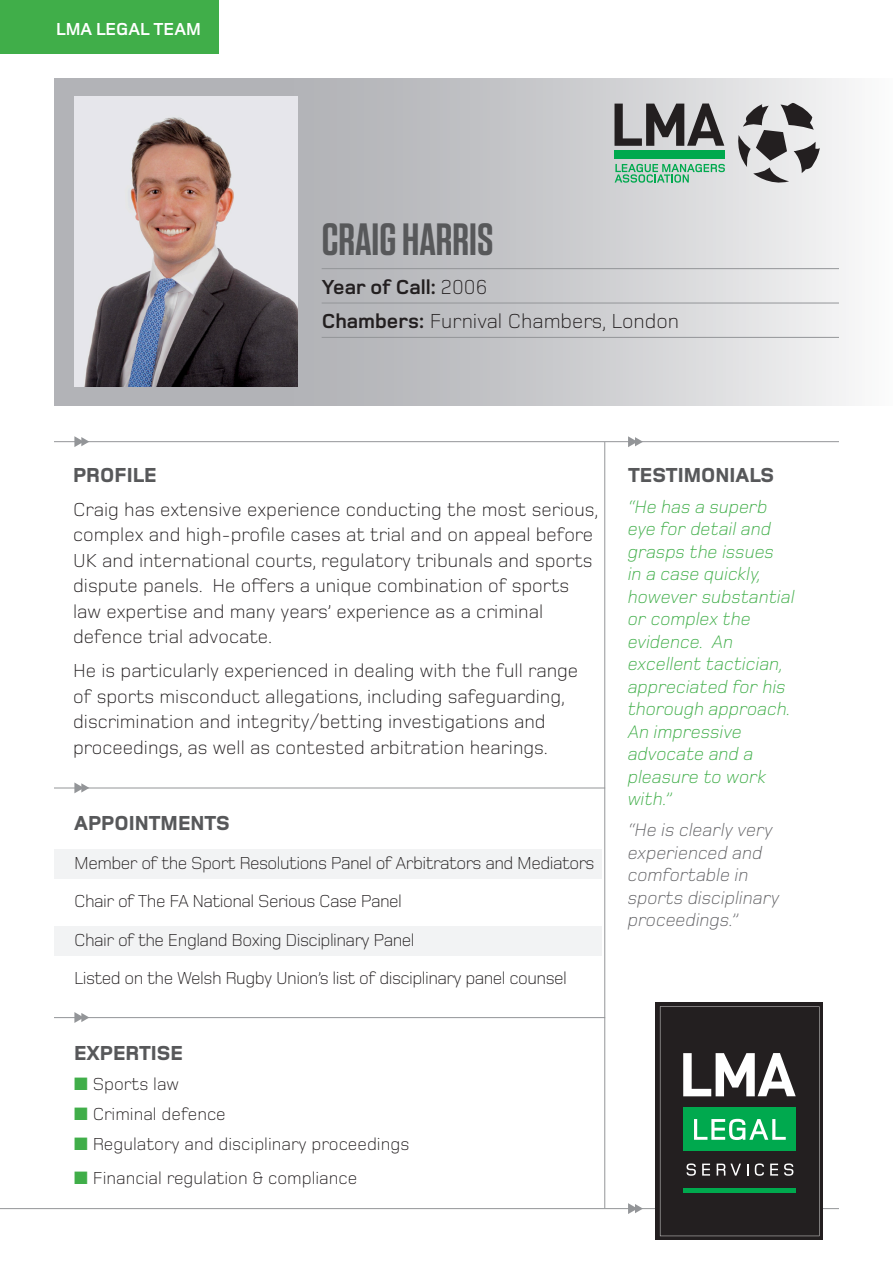
<style>
.page{position:relative;width:893px;height:1263px;background:#fff}
.page>*{position:absolute;margin:0;border:0;box-sizing:border-box;transform-origin:0 0}
.t1{font:600 45.15px "Tungsten";color:#57585a}
.t2{font:800 21px "Foundry Monoline";color:#57585a}
.t3{font:300 21px "Foundry Monoline";color:#231f20}
.t4{font:700 21px "Foundry Monoline";color:#231f20}
.t5{font:300 19.5px/25.5px "Foundry Monoline";color:#231f20}
.t6{font:18.75px/22.5px "Foundry Monoline Lgt Ita";color:#40ae49}
.t7{font:18.75px/22.5px "Foundry Monoline Lgt Ita";color:#636366}
.t8{font:300 18px "Foundry Monoline";letter-spacing:-.03em;color:#231f20}
.t9{font:300 18px "Foundry Monoline";color:#231f20}
.t10{font:700 18px "Foundry Monoline";color:#fff}
.s1{font-weight:300}
.s2{font-weight:700}
.s3{color:#40ae49}
</style>
<div class="page">
<svg style="left:54px;top:78px;width:795px;height:328px;background:#c9cacd"></svg>
<div style="left:54px;top:849px;width:547px;height:30px;background:#f2f3f4"></div>
<div style="left:54px;top:926px;width:547px;height:29px;background:#f2f3f4"></div>
<svg style="left:614px;top:104px;width:110px;height:42px;background:#807e80"></svg>
<svg style="left:615px;top:164px;width:110px;height:19px;background:#93c9ad"></svg>
<div style="left:614px;top:151px;width:111px;height:8px;background:#00a94e"></div>
<svg style="left:735px;top:103px;width:85px;height:80px;background:#a8a7a8"></svg>
<hr style="left:604px;top:442px;width:1px;height:766px;background:#939598">
<hr style="left:54px;top:788px;width:551px;height:1px;background:#939598">
<hr style="left:54px;top:1017px;width:551px;height:1px;background:#939598">
<hr style="left:54px;top:441px;width:785px;height:1px;background:#939598">
<hr style="left:322px;top:303px;width:517px;height:1px;background:#939598">
<hr style="left:322px;top:268px;width:517px;height:1px;background:#939598">
<hr style="left:322px;top:337px;width:517px;height:1px;background:#939598">
<hr style="left:0;top:1208px;width:839px;height:1px;background:#939598">
<svg style="left:656px;top:1002px;width:167px;height:238px;background:#2c2829"></svg>
<svg style="left:660px;top:1006px;width:159px;height:230px;background:#35493d"></svg>
<img style="left:74px;top:97px;width:223px;height:290px">
<svg style="left:74px;top:436px;width:15px;height:11px"></svg>
<svg style="left:74px;top:782px;width:15px;height:11px"></svg>
<svg style="left:74px;top:1012px;width:15px;height:11px"></svg>
<svg style="left:628px;top:436px;width:15px;height:11px"></svg>
<svg style="left:628px;top:1203px;width:15px;height:11px"></svg>
<div style="left:0;top:0;width:219px;height:53px;background:#40ae49"></div>
<p class="t10" style="left:56px;top:20px;width:146px">LMA LEGAL TEAM</p>
<p class="t1" style="left:322px;top:215px;width:173px">CRAIG HARRIS</p>
<p class="t4" style="left:322px;top:276px;width:167px">Year of Call: <span class="s1">2006</span></p>
<p class="t3" style="left:322px;top:310px;width:359px"><span class="s2">Chambers:</span> Furnival Chambers, London</p>
<p class="t2" style="left:73px;top:463px;width:85px">PROFILE</p>
<p class="t5" style="left:73px;top:496px;width:527px">Craig has extensive experience conducting the most serious, complex and high-profile cases at trial and on appeal before UK and international courts, regulatory tribunals and sports dispute panels. He offers a unique combination of sports law expertise and many years’ experience as a criminal defence trial advocate.</p>
<p class="t5" style="left:73px;top:658px;width:507px">He is particularly experienced in dealing with the full range of sports misconduct allegations, including safeguarding, discrimination and integrity/betting investigations and proceedings, as well as contested arbitration hearings.</p>
<p class="t2" style="left:74px;top:812px;width:157px">APPOINTMENTS</p>
<p class="t8" style="left:74px;top:853px;width:522px">Member of the Sport Resolutions Panel of Arbitrators and Mediators</p>
<p class="t8" style="left:74px;top:892px;width:329px">Chair of The FA National Serious Case Panel</p>
<p class="t8" style="left:74px;top:930px;width:342px">Chair of the England Boxing Disciplinary Panel</p>
<p class="t8" style="left:74px;top:969px;width:494px">Listed on the Welsh Rugby Union’s list of disciplinary panel counsel</p>
<p class="t2" style="left:74px;top:1042px;width:110px">EXPERTISE</p>
<p class="t9" style="left:74px;top:1074px;width:106px"><span class="s3">■</span> Sports law</p>
<p class="t9" style="left:74px;top:1104px;width:153px"><span class="s3">■</span> Criminal defence</p>
<p class="t9" style="left:74px;top:1134px;width:337px"><span class="s3">■</span> Regulatory and disciplinary proceedings</p>
<p class="t9" style="left:74px;top:1168px;width:285px"><span class="s3">■</span> Financial regulation &amp; compliance</p>
<p class="t2" style="left:628px;top:463px;width:148px">TESTIMONIALS</p>
<p class="t6" style="left:628px;top:495px;width:168px">“He has a superb eye for detail and grasps the issues<br>in a case quickly, however substantial or complex the evidence. An excellent tactician, appreciated for his thorough approach.<br>An impressive advocate and a pleasure to work with.”</p>
<p class="t7" style="left:628px;top:819px;width:153px">“He is clearly very experienced and comfortable in sports disciplinary proceedings.”</p>
</div>
